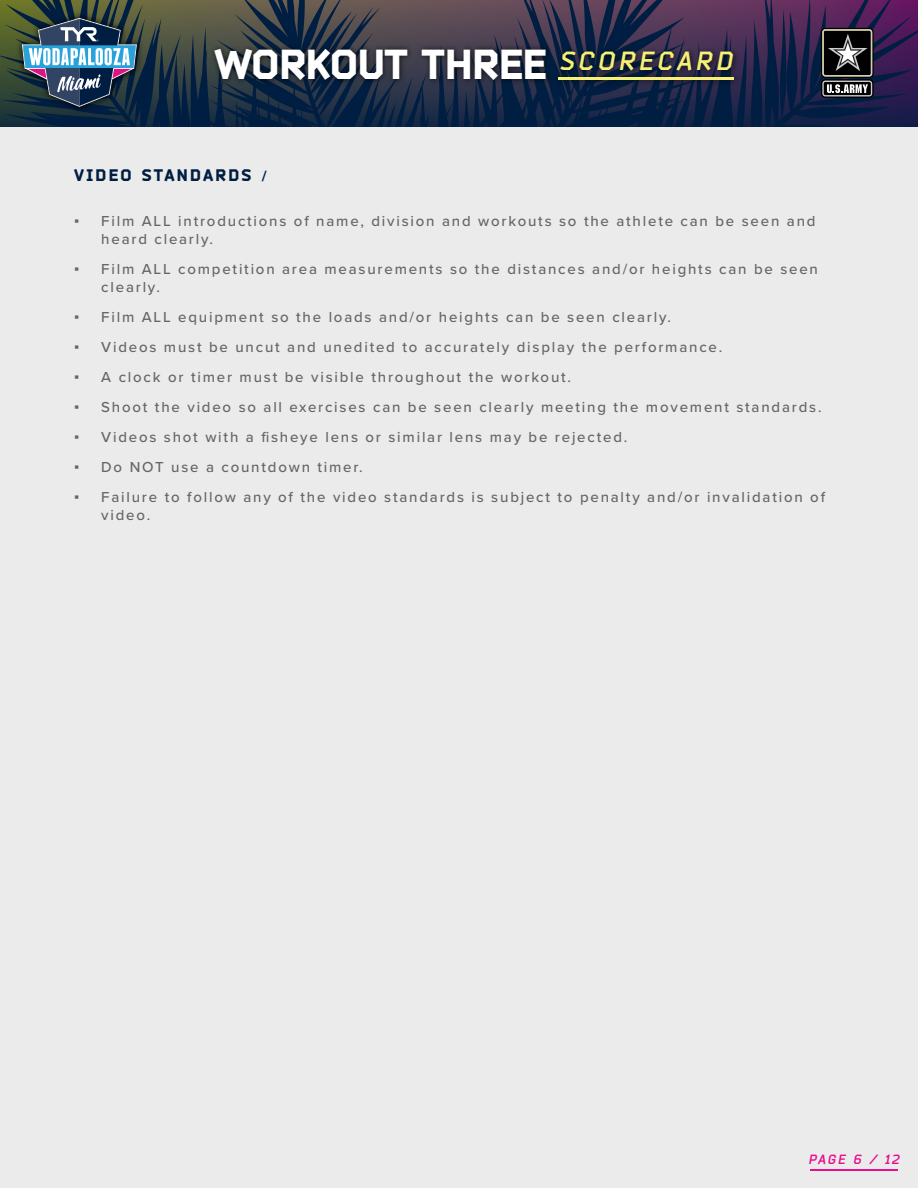
<style>
.page{position:relative;width:918px;height:1188px;background:#fff}
.page>*{position:absolute;margin:0;border:0;box-sizing:border-box;transform-origin:0 0}
.t1{font:900 41.4px "Bender";color:#fff}
.t2{font:900 16.5px "Bender";letter-spacing:.14em;color:#001e41}
.t3{font:500 15px/18px "Proxima Nova";letter-spacing:.12em;color:#666}
.t4{font:italic 700 13.2px "Bender";letter-spacing:.14em;color:#e70f8c}
.s1{font-family:"Proxima Nova";font-weight:700;font-size:15px}
.s2{font-family:"Times New Roman";font-weight:400}
</style>
<div class="page">
<div style="left:0;top:127px;width:918px;height:1061px;background:#ebebec"></div>
<svg style="left:0;top:0;width:428px;height:127px"></svg>
<img style="left:207px;top:36px;width:231px;height:65px">
<svg style="left:438px;top:0;width:480px;height:127px"></svg>
<hr style="left:810px;top:1169px;width:88px;height:1px;background:#e70f8c">
<h1 class="t1" style="left:215px;top:38px;width:519px">WORKOUT THREE <sup>SCORECARD</sup></h1>
<p class="t2" style="left:74px;top:165px;width:194px">VIDEO STANDARDS <span class="s1">/</span></p>
<p class="t3" style="left:101px;top:211px;width:716px;text-indent:-27px"><span class="s2">▪</span> Film ALL introductions of name, division and workouts so the athlete can be seen and heard clearly.</p>
<p class="t3" style="left:101px;top:259px;width:718px;text-indent:-27px"><span class="s2">▪</span> Film ALL competition area measurements so the distances and/or heights can be seen clearly.</p>
<p class="t3" style="left:74px;top:307px;width:598px"><span class="s2">▪</span> Film ALL equipment so the loads and/or heights can be seen clearly.</p>
<p class="t3" style="left:74px;top:337px;width:650px"><span class="s2">▪</span> Videos must be uncut and unedited to accurately display the performance.</p>
<p class="t3" style="left:74px;top:367px;width:498px"><span class="s2">▪</span> A clock or timer must be visible throughout the workout.</p>
<p class="t3" style="left:74px;top:397px;width:749px"><span class="s2">▪</span> Shoot the video so all exercises can be seen clearly meeting the movement standards.</p>
<p class="t3" style="left:74px;top:427px;width:555px"><span class="s2">▪</span> Videos shot with a fisheye lens or similar lens may be rejected.</p>
<p class="t3" style="left:74px;top:457px;width:290px"><span class="s2">▪</span> Do NOT use a countdown timer.</p>
<p class="t3" style="left:101px;top:487px;width:725px;text-indent:-27px"><span class="s2">▪</span> Failure to follow any of the video standards is subject to penalty and/or invalidation of video.</p>
<p class="t4" style="left:809px;top:1151px;width:92px">PAGE 6 / 12</p>
</div>
